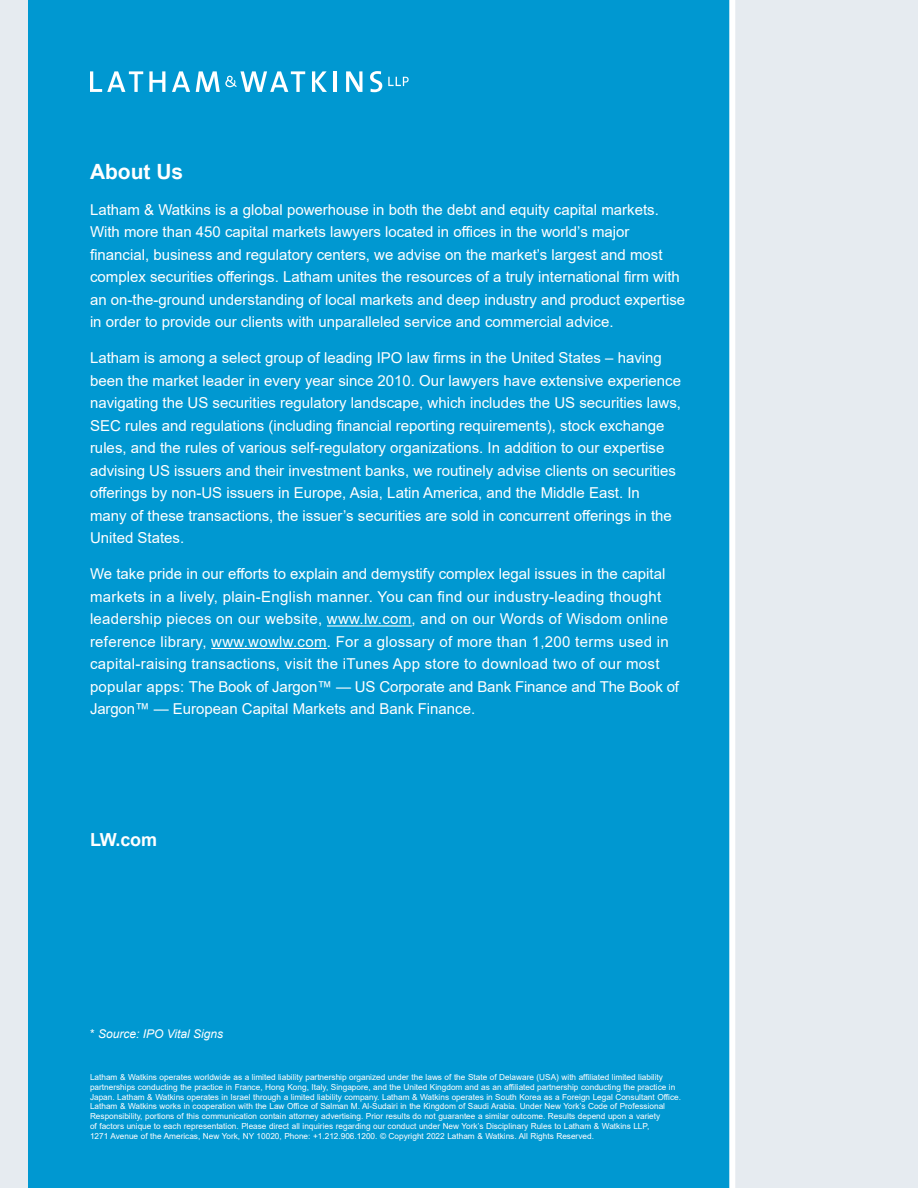
<style>
.page{position:relative;width:918px;height:1188px;background:#e6ebf0}
.page>*{position:absolute;margin:0;border:0;box-sizing:border-box;transform-origin:0 0}
.t1{font:700 21px "Arial";color:#fff}
.t2{font:700 18px "Arial";color:#fff}
.t3{font:15px/22.5px "Arial";color:#fff}
.t4{font:15px/22.5px "Arial";letter-spacing:.02em;color:#fff}
.t5{font:italic 12px "Arial";color:#fff}
.t6{font:8.25px/9.9px "Arial";color:#fff}
.s1{font-style:normal}
</style>
<div class="page">
<div style="left:29px;top:0;width:702px;height:1188px;background:#0098d1"></div>
<div style="left:729px;top:0;width:6px;height:1188px;background:#fff"></div>
<hr style="left:327px;top:625px;width:85px;height:2px;background:#fff">
<hr style="left:211px;top:648px;width:116px;height:1px;background:#fff">
<svg style="left:149px;top:71px;width:16px;height:21px"></svg>
<svg style="left:90px;top:71px;width:53px;height:21px"></svg>
<svg style="left:172px;top:71px;width:18px;height:21px"></svg>
<svg style="left:370px;top:71px;width:12px;height:21px"></svg>
<svg style="left:346px;top:71px;width:16px;height:21px"></svg>
<hr style="left:334px;top:71px;width:3px;height:21px;background:#fff">
<svg style="left:312px;top:71px;width:15px;height:21px"></svg>
<svg style="left:196px;top:71px;width:109px;height:21px"></svg>
<svg style="left:388px;top:77px;width:21px;height:9px"></svg>
<h1 class="t1" style="left:90px;top:157px;width:95px">About Us</h1>
<p class="t3" style="left:90px;top:198px;width:597px">Latham &amp; Watkins is a global powerhouse in both the debt and equity capital markets.<br>With more than 450 capital markets lawyers located in offices in the world’s major financial, business and regulatory centers, we advise on the market’s largest and most complex securities offerings. Latham unites the resources of a truly international firm with an on-the-ground understanding of local markets and deep industry and product expertise in order to provide our clients with unparalleled service and commercial advice.</p>
<p class="t3" style="left:90px;top:347px;width:593px">Latham is among a select group of leading IPO law firms in the United States – having been the market leader in every year since 2010. Our lawyers have extensive experience navigating the US securities regulatory landscape, which includes the US securities laws, SEC rules and regulations (including financial reporting requirements), stock exchange rules, and the rules of various self-regulatory organizations. In addition to our expertise advising US issuers and their investment banks, we routinely advise clients on securities offerings by non-US issuers in Europe, Asia, Latin America, and the Middle East. In<br>many of these transactions, the issuer’s securities are sold in concurrent offerings in the United States.</p>
<p class="t4" style="left:90px;top:563px;width:591px">We take pride in our efforts to explain and demystify complex legal issues in the capital markets in a lively, plain-English manner. You can find our industry-leading thought leadership pieces on our website, www.lw.com, and on our Words of Wisdom online reference library, www.wowlw.com. For a glossary of more than 1,200 terms used in capital-raising transactions, visit the iTunes App store to download two of our most popular apps: The Book of Jargon™ — US Corporate and Bank Finance and The Book of Jargon™ — European Capital Markets and Bank Finance.</p>
<p class="t2" style="left:90px;top:827px;width:69px">LW.com</p>
<p class="t5" style="left:90px;top:1026px;width:135px"><span class="s1">*</span> Source: IPO Vital Signs</p>
<p class="t6" style="left:90px;top:1072px;width:593px">Latham &amp; Watkins operates worldwide as a limited liability partnership organized under the laws of the State of Delaware (USA) with affiliated limited liability partnerships conducting the practice in France, Hong Kong, Italy, Singapore, and the United Kingdom and as an affiliated partnership conducting the practice in Japan. Latham &amp; Watkins operates in Israel through a limited liability company. Latham &amp; Watkins operates in South Korea as a Foreign Legal Consultant Office.<br>Latham &amp; Watkins works in cooperation with the Law Office of Salman M. Al-Sudairi in the Kingdom of Saudi Arabia. Under New York’s Code of Professional Responsibility, portions of this communication contain attorney advertising. Prior results do not guarantee a similar outcome. Results depend upon a variety<br>of factors unique to each representation. Please direct all inquiries regarding our conduct under New York’s Disciplinary Rules to Latham &amp; Watkins LLP,<br>1271 Avenue of the Americas, New York, NY 10020, Phone: +1.212.906.1200. © Copyright 2022 Latham &amp; Watkins. All Rights Reserved.</p>
</div>
